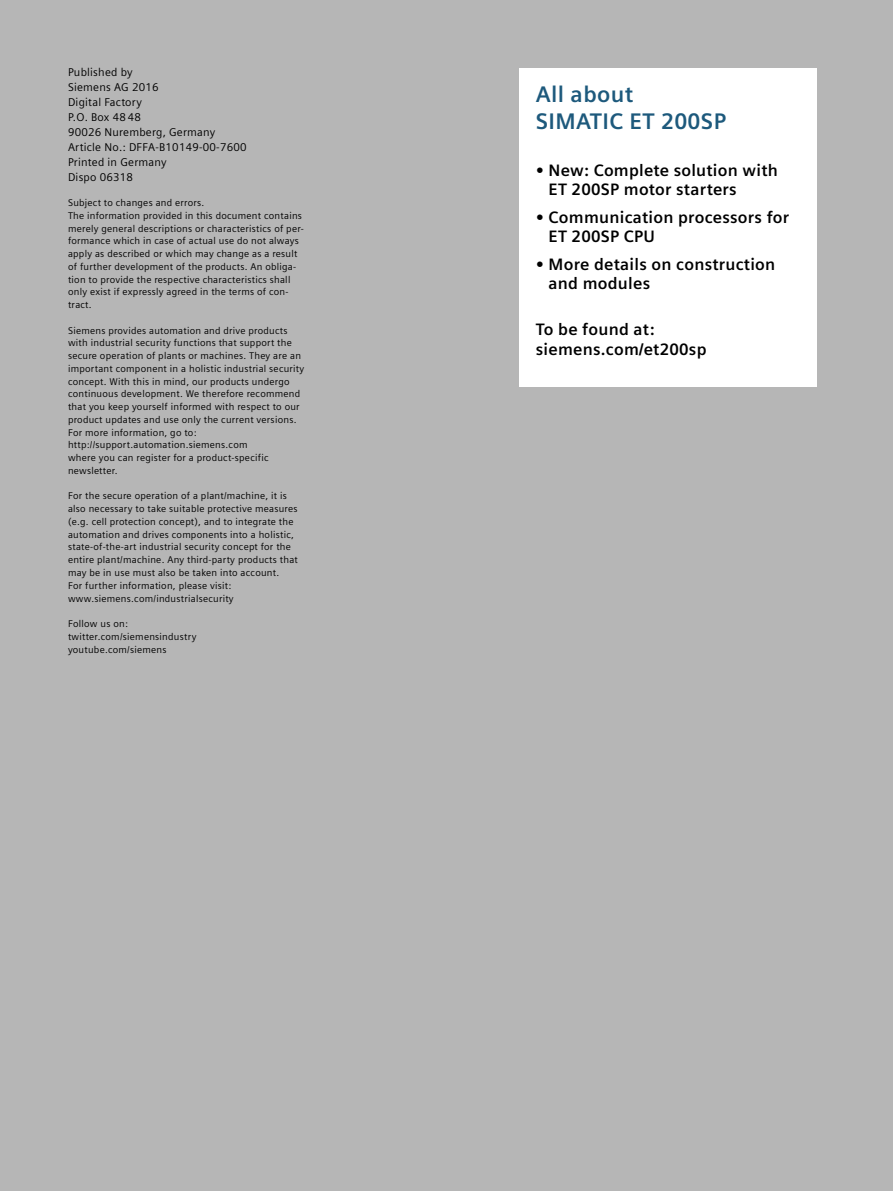
<style>
.page{position:relative;width:893px;height:1191px;background:#b6b6b6}
.page>*{position:absolute;margin:0;border:0;box-sizing:border-box;transform-origin:0 0}
.t1{font:700 22.5px/27.6px "Siemens Sans Global";letter-spacing:.015em;color:#1d597c}
.t2{font:700 16.5px/19.2px "Siemens Sans Global";letter-spacing:.015em;color:#000}
.t3{font:11.25px/14.9px "Siemens Sans Global";letter-spacing:.02em;color:#000}
.t4{font:9.75px/12.8px "Siemens Sans Global";letter-spacing:.025em;color:#000}
</style>
<div class="page">
<div style="left:519px;top:68px;width:297px;height:318px;background:#fff"></div>
<p class="t3" style="left:68px;top:65px;width:180px">Published by<br>Siemens AG 2016<br>Digital Factory<br>P.O. Box 48 48<br>90026 Nuremberg, Germany<br>Article No.: DFFA-B10149-00-7600<br>Printed in Germany<br>Dispo 06318</p>
<p class="t4" style="left:68px;top:197px;width:237px">Subject to changes and errors.<br>The information provided in this document contains merely general descriptions or characteristics of per&shy;formance which in case of actual use do not always apply as described or which may change as a result of further development of the products. An obliga&shy;tion to provide the respective characteristics shall only exist if expressly agreed in the terms of con&shy;tract.</p>
<p class="t4" style="left:68px;top:324px;width:238px">Siemens provides automation and drive products with industrial security functions that support the secure operation of plants or machines. They are an important component in a holistic industrial security concept. With this in mind, our products undergo continuous development. We therefore recommend that you keep yourself informed with respect to our product updates and use only the current versions.<br>For more information, go to: http://support.automation.siemens.com<br>where you can register for a product-specific newsletter.</p>
<p class="t4" style="left:68px;top:490px;width:231px">For the secure operation of a plant/machine, it is also necessary to take suitable protective measures (e.g. cell protection concept), and to integrate the automation and drives components into a holistic, state-of-the-art industrial security concept for the entire plant/machine. Any third-party products that may be in use must also be taken into account.<br>For further information, please visit: www.siemens.com/industrialsecurity</p>
<p class="t4" style="left:68px;top:617px;width:130px">Follow us on: twitter.com/siemensindustry youtube.com/siemens</p>
<h1 class="t1" style="left:536px;top:80px;width:192px">All about<br>SIMATIC ET 200SP</h1>
<h2 class="t2" style="left:549px;top:161px;width:231px;text-indent:-13px">• New: Complete solution with<br>ET 200SP motor starters</h2>
<h2 class="t2" style="left:549px;top:207px;width:242px;text-indent:-13px">• Communication processors for<br>ET 200SP CPU</h2>
<h2 class="t2" style="left:549px;top:254px;width:228px;text-indent:-13px">• More details on construction and modules</h2>
<h2 class="t2" style="left:536px;top:320px;width:172px">To be found at: siemens.com/et200sp</h2>
</div>
